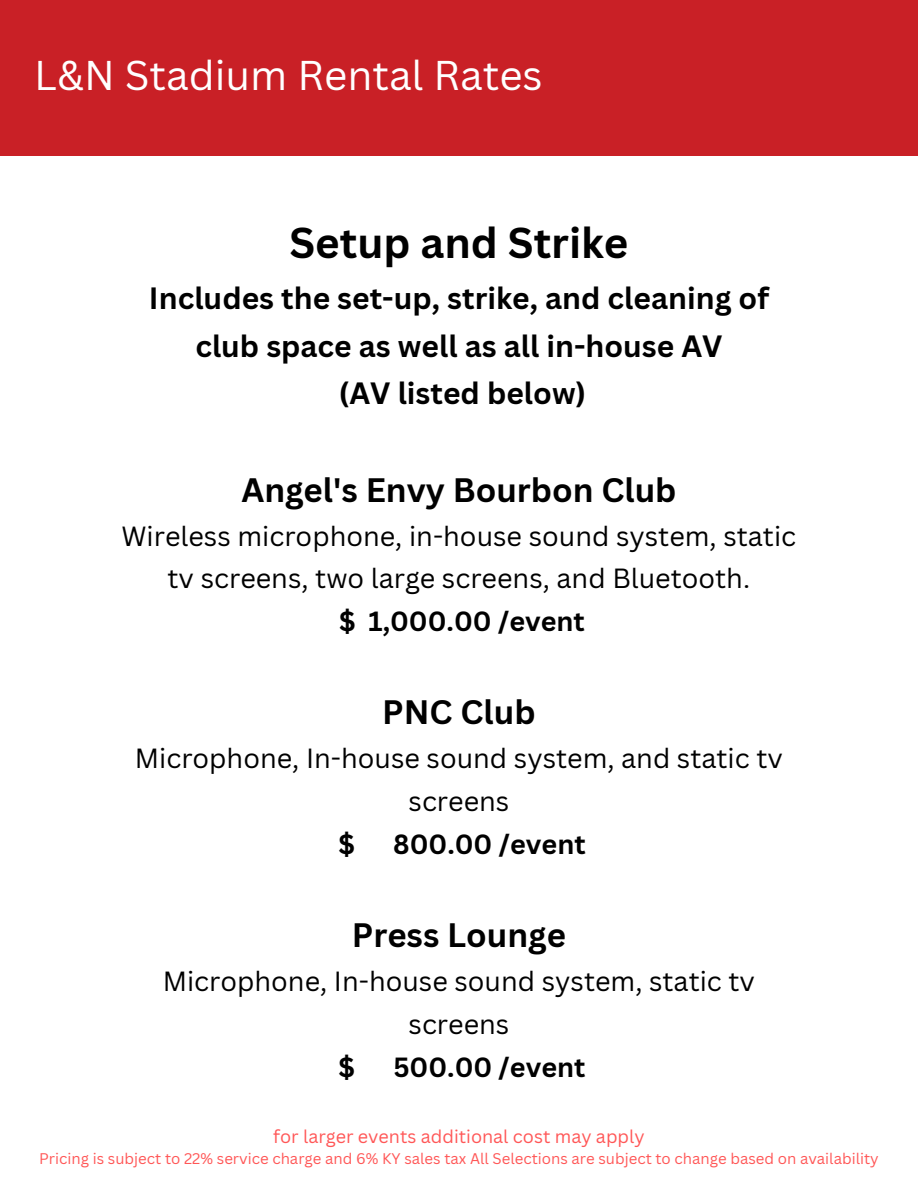
<style>
.page{position:relative;width:918px;height:1188px;background:#fff}
.page>*{position:absolute;margin:0;border:0;box-sizing:border-box;transform-origin:0 0}
.t1{font:700 42px "Canva Sans";color:#000}
.t2{font:40.5px "Canva Sans";color:#fff}
.t3{font:700 33px "Canva Sans";color:#000}
.t4{font:700 30px/47.2px "Canva Sans";color:#000;text-align:center}
.t5{font:27px/42.8px "Canva Sans";color:#000;text-align:center}
.t6{font:700 27px "Canva Sans";color:#000}
.t7{font:18px "Canva Sans";color:#ff5757}
.t8{font:15px "Canva Sans";color:#ff5757}
</style>
<div class="page">
<div style="left:0;top:0;width:918px;height:156px;background:#c92026"></div>
<h2 class="t2" style="left:34px;top:47px;width:510px">L&amp;N Stadium Rental Rates</h2>
<h1 class="t1" style="left:290px;top:213px;width:340px">Setup and Strike</h1>
<p class="t4" style="left:149px;top:274px;width:621px">Includes the set-up, strike, and cleaning of club space as well as all in-house AV<br>(AV listed below)</p>
<p class="t3" style="left:241px;top:466px;width:437px">Angel's Envy Bourbon Club</p>
<p class="t5" style="left:121px;top:514px;width:676px">Wireless microphone, in-house sound system, static tv screens, two large screens, and Bluetooth.</p>
<p class="t6" style="left:339px;top:602px;width:247px">$ 1,000.00 /event</p>
<p class="t3" style="left:382px;top:689px;width:155px">PNC Club</p>
<p class="t5" style="left:135px;top:736px;width:650px">Microphone, In-house sound system, and static tv screens</p>
<p class="t6" style="left:338px;top:825px;width:18px">$</p>
<p class="t6" style="left:393px;top:825px;width:194px">800.00 /event</p>
<p class="t3" style="left:352px;top:912px;width:216px">Press Lounge</p>
<p class="t5" style="left:163px;top:959px;width:594px">Microphone, In-house sound system, static tv screens</p>
<p class="t6" style="left:339px;top:1048px;width:18px">$</p>
<p class="t6" style="left:393px;top:1048px;width:194px">500.00 /event</p>
<p class="t7" style="left:273px;top:1124px;width:373px">for larger events additional cost may apply</p>
<p class="t8" style="left:39px;top:1148px;width:841px">Pricing is subject to 22% service charge and 6% KY sales tax All Selections are subject to change based on availability</p>
</div>
